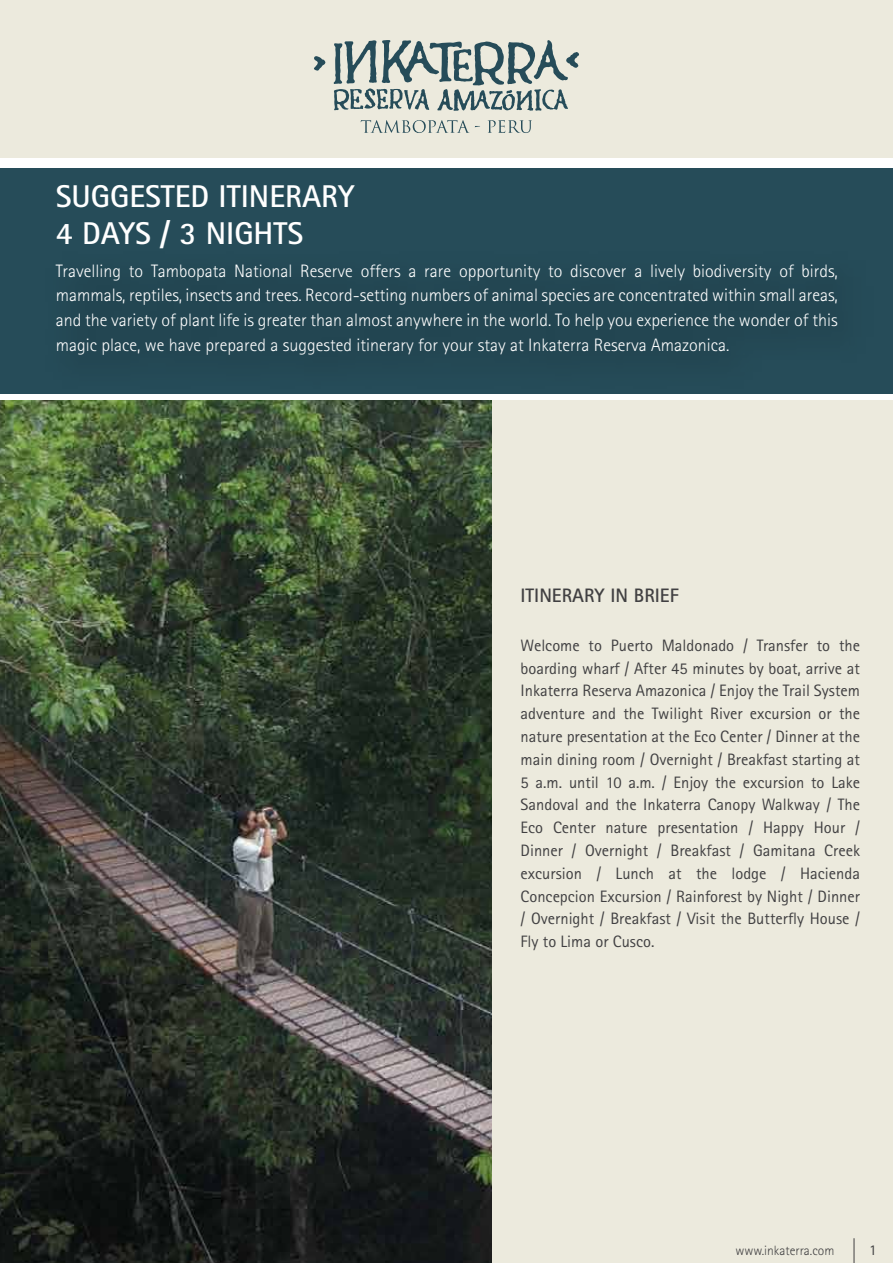
<style>
.page{position:relative;width:893px;height:1263px;background:#fff}
.page>*{position:absolute;margin:0;border:0;box-sizing:border-box;transform-origin:0 0}
.t1{font:700 31.5px/36.9px "Rotis Sans Serif";color:#fff}
.t2{font:700 19.5px "Rotis Sans Serif";color:#414042}
.t3{font:300 18px/24.6px "Rotis Sans Serif";color:#fff;text-align:justify}
.t4{font:16.5px/22.8px "Rotis Sans Serif";color:#414042;text-align:justify}
.t5{font:15px "Rotis Sans Serif";color:#414042}
.t6{font:300 13.5px "Rotis Sans Serif";color:#414042}
</style>
<div class="page">
<div style="left:0;top:0;width:893px;height:158px;background:#eceadd"></div>
<svg style="left:314px;top:40px;width:265px;height:71px"></svg>
<svg style="left:361px;top:120px;width:108px;height:13px"></svg>
<svg style="left:488px;top:120px;width:44px;height:13px"></svg>
<div style="left:492px;top:401px;width:401px;height:862px;background:#eceadd"></div>
<div style="left:0;top:168px;width:893px;height:226px;background:#264c59"></div>
<img style="left:28px;top:400px;width:863px;height:1px">
<img style="left:0;top:401px;width:492px;height:862px">
<svg style="left:854px;top:1238px;width:1px;height:25px"></svg>
<h1 class="t1" style="left:56px;top:177px;width:300px">SUGGESTED ITINERARY<br>4 DAYS / 3 NIGHTS</h1>
<p class="t3" style="left:56px;top:258px;width:783px">Travelling to Tambopata National Reserve offers a rare opportunity to discover a lively biodiversity of birds, mammals, reptiles, insects and trees. Record-setting numbers of animal species are concentrated within small areas, and the variety of plant life is greater than almost anywhere in the world. To help you experience the wonder of this magic place, we have prepared a suggested itinerary for your stay at Inkaterra Reserva Amazonica.</p>
<p class="t2" style="left:521px;top:583px;width:160px">ITINERARY IN BRIEF</p>
<p class="t4" style="left:521px;top:634px;width:341px">Welcome to Puerto Maldonado / Transfer to the boarding wharf / After 45 minutes by boat, arrive at Inkaterra Reserva Amazonica / Enjoy the Trail System adventure and the Twilight River excursion or the nature presentation at the Eco Center / Dinner at the main dining room / Overnight / Breakfast starting at 5 a.m. until 10 a.m. / Enjoy the excursion to Lake Sandoval and the Inkaterra Canopy Walkway / The Eco Center nature presentation / Happy Hour / Dinner / Overnight / Breakfast / Gamitana Creek excursion / Lunch at the lodge / Hacienda Concepcion Excursion / Rainforest by Night / Dinner / Overnight / Breakfast / Visit the Butterfly House / Fly to Lima or Cusco.</p>
<p class="t6" style="left:735px;top:1243px;width:100px">www.inkaterra.com</p>
<p class="t5" style="left:869px;top:1241px;width:9px">1</p>
</div>
